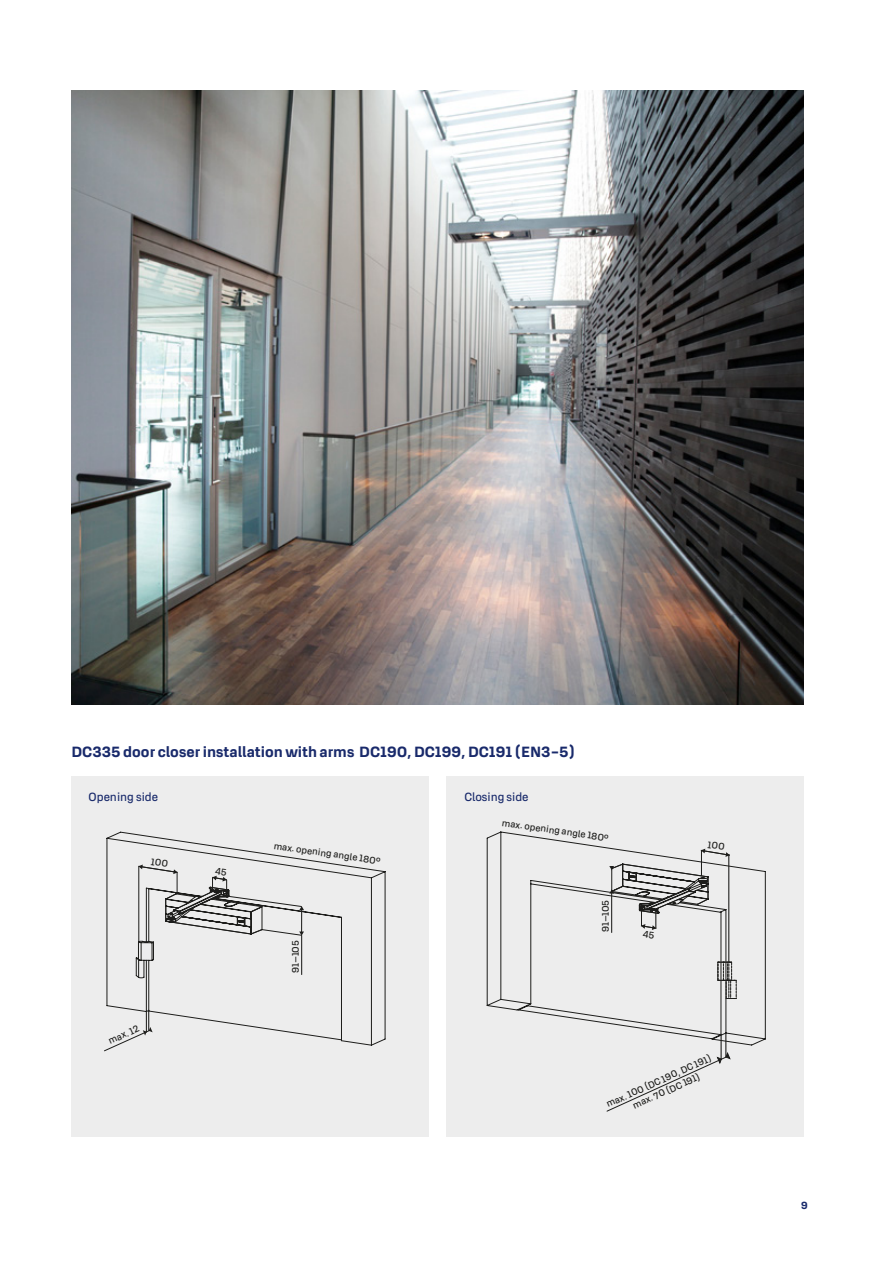
<style>
.page{position:relative;width:893px;height:1263px;background:#fff}
.page>*{position:absolute;margin:0;border:0;box-sizing:border-box;transform-origin:0 0}
.t1{font:700 15px "Abloy Sans OT";color:#192a6b}
.t2{font:12px "Abloy Sans OT";color:#192a6b}
.t3{font:700 10.5px "Abloy Sans OT";color:#192a6b}
.t4{font:9.6px/12.3px "Abloy Sans OT";letter-spacing:-.03em;color:#1d1d1b;text-align:center}
</style>
<div class="page">
<div style="left:71px;top:776px;width:358px;height:361px;background:#ededed"></div>
<div style="left:446px;top:776px;width:358px;height:361px;background:#ededed"></div>
<img style="left:71px;top:90px;width:733px;height:615px">
<svg style="left:106px;top:831px;width:280px;height:215px"></svg>
<svg style="left:104px;top:1010px;width:49px;height:41px"></svg>
<svg style="left:486px;top:831px;width:280px;height:215px"></svg>
<svg style="left:607px;top:1033px;width:124px;height:78px"></svg>
<hr style="left:729px;top:854px;width:1px;height:108px;background:#1d1d1b">
<svg style="left:718px;top:962px;width:19px;height:37px"></svg>
<svg style="left:138px;top:858px;width:166px;height:120px"></svg>
<svg style="left:609px;top:841px;width:121px;height:98px"></svg>
<h1 class="t1" style="left:71px;top:740px;width:505px">DC335 door closer installation with arms DC190, DC199, DC191 (EN3-5)</h1>
<p class="t2" style="left:89px;top:788px;width:71px">Opening side</p>
<p class="t2" style="left:464px;top:788px;width:66px">Closing side</p>
<p class="t4" style="left:106px;top:1035px;width:34px;rotate:-24deg">max. 12</p>
<p class="t4" style="left:275px;top:839px;width:109px;rotate:8deg">max. opening angle 180°</p>
<p class="t4" style="left:289px;top:973px;width:34px;rotate:-90deg">91–105</p>
<p class="t4" style="left:503px;top:816px;width:109px;rotate:8deg">max. opening angle 180°</p>
<p class="t4" style="left:599px;top:932px;width:34px;rotate:-90deg">91–105</p>
<p class="t4" style="left:604px;top:1098px;width:115px;rotate:-24deg">max. 100 (DC 190, DC 191) max. 70 (DC 191)</p>
<p class="t3" style="left:801px;top:1198px;width:8px">9</p>
</div>
